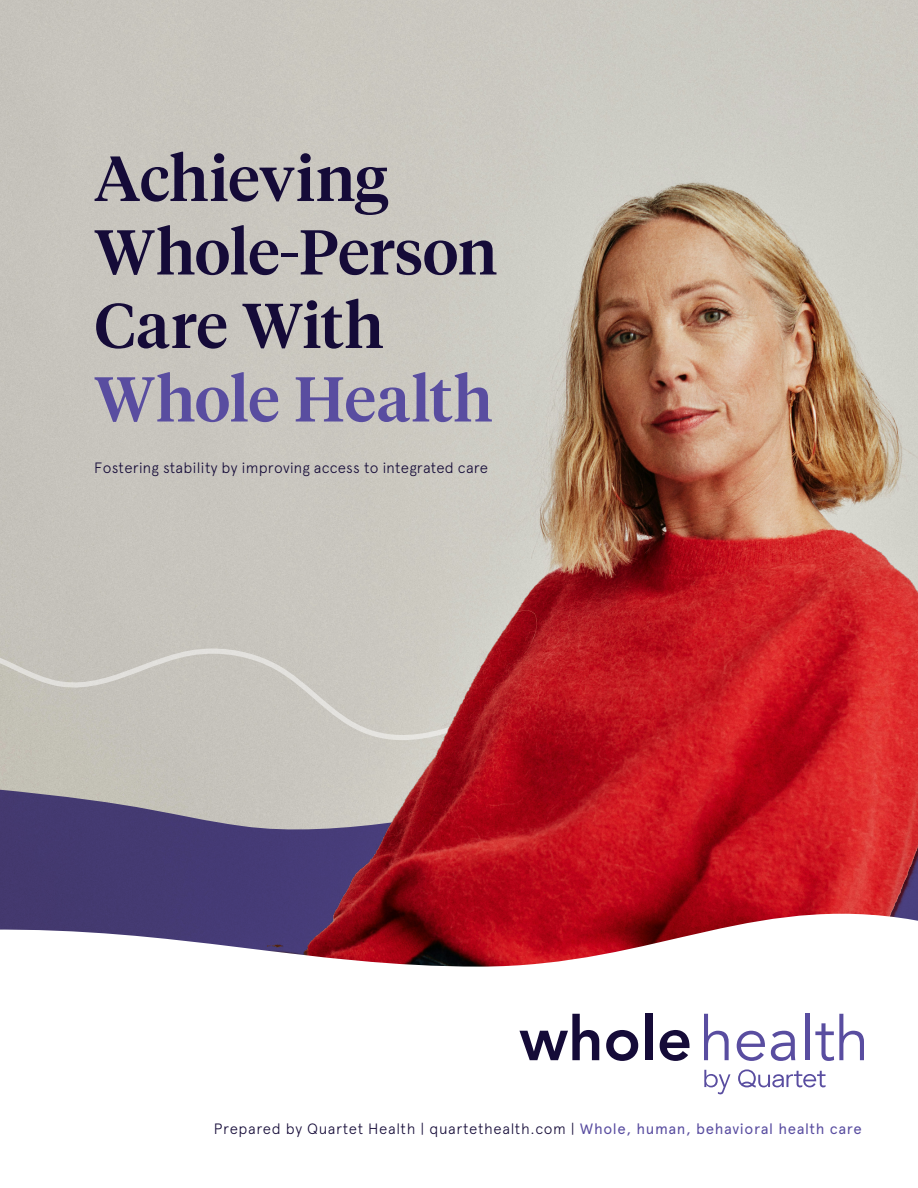
<style>
.page{position:relative;width:918px;height:1188px;background:#fff}
.page>*{position:absolute;margin:0;border:0;box-sizing:border-box;transform-origin:0 0}
.Intro_text{font:500 63px/73.5px "Tiempos Headline";letter-spacing:-.005em;color:#150b38}
.Intro_text-2{font:300 15px "Apercu Pro";letter-spacing:.04em;color:#150b38}
.Intro_text-3{font:300 15px "Apercu Pro";letter-spacing:.01em;color:#150b38}
.s1{color:#594da0}
.s2{font-weight:400;color:#594da0}
</style>
<div class="page">
<img style="left:0;top:76px;width:918px;height:811px">
<svg style="left:0;top:887px;width:918px;height:201px"></svg>
<svg style="left:519px;top:1014px;width:80px;height:46px"></svg>
<svg style="left:606px;top:1030px;width:32px;height:31px"></svg>
<div style="left:645px;top:1014px;width:8px;height:46px;background:#150b38"></div>
<svg style="left:660px;top:1030px;width:29px;height:31px"></svg>
<svg style="left:704px;top:1014px;width:25px;height:46px"></svg>
<svg style="left:737px;top:1031px;width:28px;height:30px"></svg>
<svg style="left:771px;top:1031px;width:24px;height:30px"></svg>
<hr style="left:805px;top:1014px;width:4px;height:46px;background:#594da0">
<svg style="left:815px;top:1014px;width:49px;height:47px"></svg>
<svg style="left:738px;top:1069px;width:88px;height:18px"></svg>
<svg style="left:704px;top:1070px;width:26px;height:25px"></svg>
<p class="Intro_text" style="left:94px;top:139px;width:404px">Achieving<br>Whole-Person<br>Care With<br><span class="s1">Whole Health</span></p>
<p class="Intro_text-3" style="left:94px;top:456px;width:395px">Fostering stability by improving access to integrated care</p>
<p class="Intro_text-2" style="left:214px;top:1117px;width:650px">Prepared by Quartet Health | quartethealth.com | <span class="s2">Whole, human, behavioral health care</span></p>
</div>
